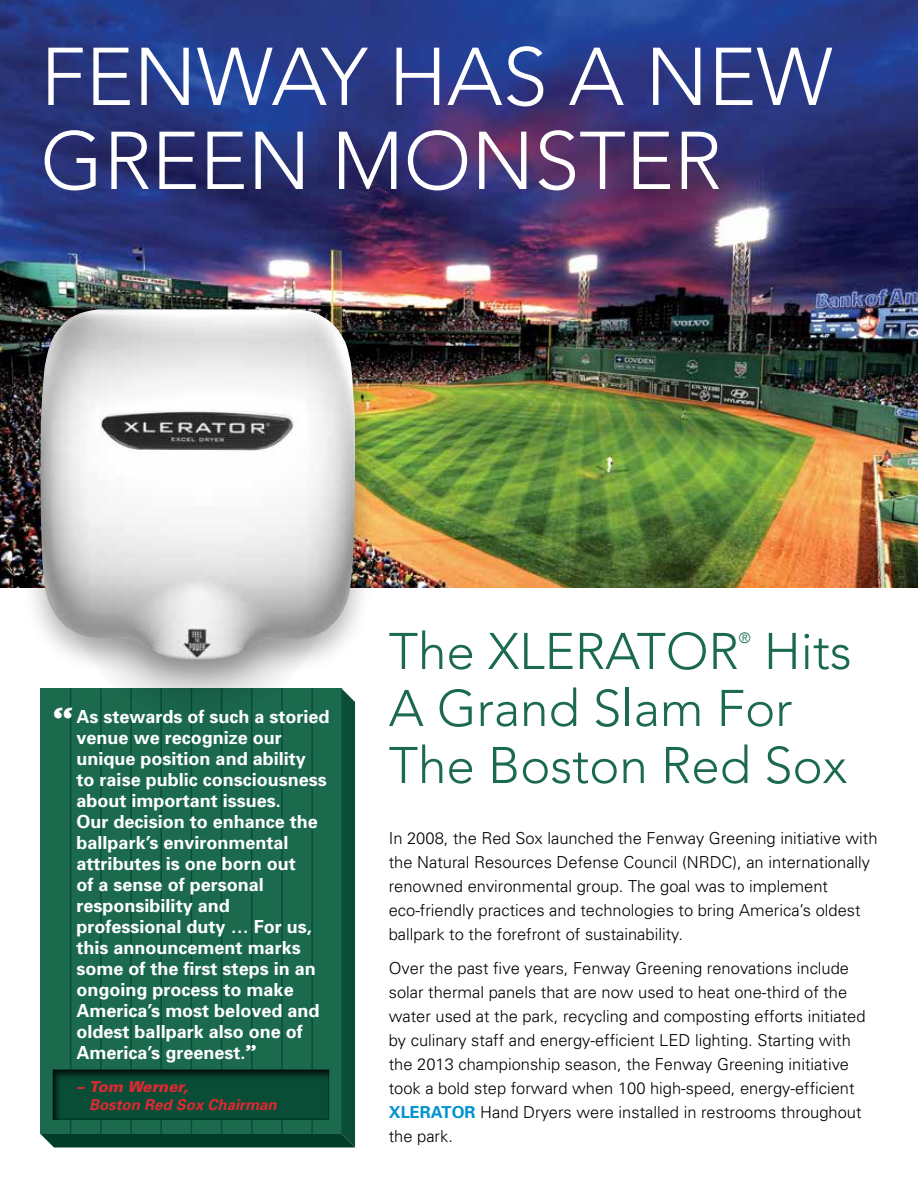
<style>
.page{position:relative;width:918px;height:1188px;background:#fff}
.page>*{position:absolute;margin:0;border:0;box-sizing:border-box;transform-origin:0 0}
.t1{font:300 81px/84px "Avenir";color:#fff}
.t2{font:300 51px/57px "Avenir";color:#1b6a4e}
.t3{font:700 18px/21px "Univers";color:#fff}
.t4{font:300 16.5px/24px "Univers";color:#000}
.t5{font:italic 700 15px "Univers";color:#de2832}
.t6{font:italic 900 15px "Univers";color:#de2832}
.t7{font:300 14.85px "Avenir";color:#1b6a4e}
.s1{font-family:"Belizio";font-weight:900;font-size:33px}
.s2{font-family:"Belizio";font-weight:900}
.s3{font-weight:700;color:#0093d0}
</style>
<div class="page">
<img style="left:0;top:0;width:918px;height:587px">
<svg style="left:40px;top:696px;width:315px;height:452px;background:#19664a"></svg>
<div style="left:52px;top:1067px;width:279px;height:54px;background:#000;opacity:.75"></div>
<div style="left:48px;top:309px;width:300px;height:413px;background:#19654a;border-radius:50%"></div>
<div style="left:18px;top:300px;width:360px;height:396px;background:#000;opacity:.3"></div>
<img style="left:40px;top:309px;width:315px;height:351px">
<h1 class="t1" style="left:40px;top:35px;width:794px">FENWAY HAS A NEW<br>GREEN MONSTER</h1>
<p class="t3" style="left:77px;top:705px;width:254px;text-indent:-24px"><span class="s1">“</span> As stewards of such a storied venue we recognize our unique position and ability<br>to raise public consciousness about important issues.<br>Our decision to enhance the ballpark’s environmental attributes is one born out<br>of a sense of personal responsibility and professional duty … For us, this announcement marks some of the first steps in an ongoing process to make<br>America’s most beloved and oldest ballpark also one of<br>America’s greenest.<span class="s2">”</span></p>
<p class="t6" style="left:77px;top:1077px;width:113px">– Tom Werner,</p>
<p class="t5" style="left:89px;top:1095px;width:189px">Boston Red Sox Chairman</p>
<h2 class="t2" style="left:389px;top:623px;width:351px">The XLERATOR</h2>
<p class="t7" style="left:739px;top:629px;width:13px">®</p>
<h2 class="t2" style="left:389px;top:623px;width:464px;text-indent:375px">Hits<br>A Grand Slam For<br>The Boston Red Sox</h2>
<p class="t4" style="left:389px;top:825px;width:490px">In 2008, the Red Sox launched the Fenway Greening initiative with the Natural Resources Defense Council (NRDC), an internationally renowned environmental group. The goal was to implement eco-friendly practices and technologies to bring America’s oldest ballpark to the forefront of sustainability.</p>
<p class="t4" style="left:389px;top:956px;width:478px">Over the past five years, Fenway Greening renovations include solar thermal panels that are now used to heat one-third of the water used at the park, recycling and composting efforts initiated by culinary staff and energy-efficient LED lighting. Starting with the 2013 championship season, the Fenway Greening initiative took a bold step forward when 100 high-speed, energy-efficient <span class="s3">XLERATOR</span> Hand Dryers were installed in restrooms throughout the park.</p>
</div>
